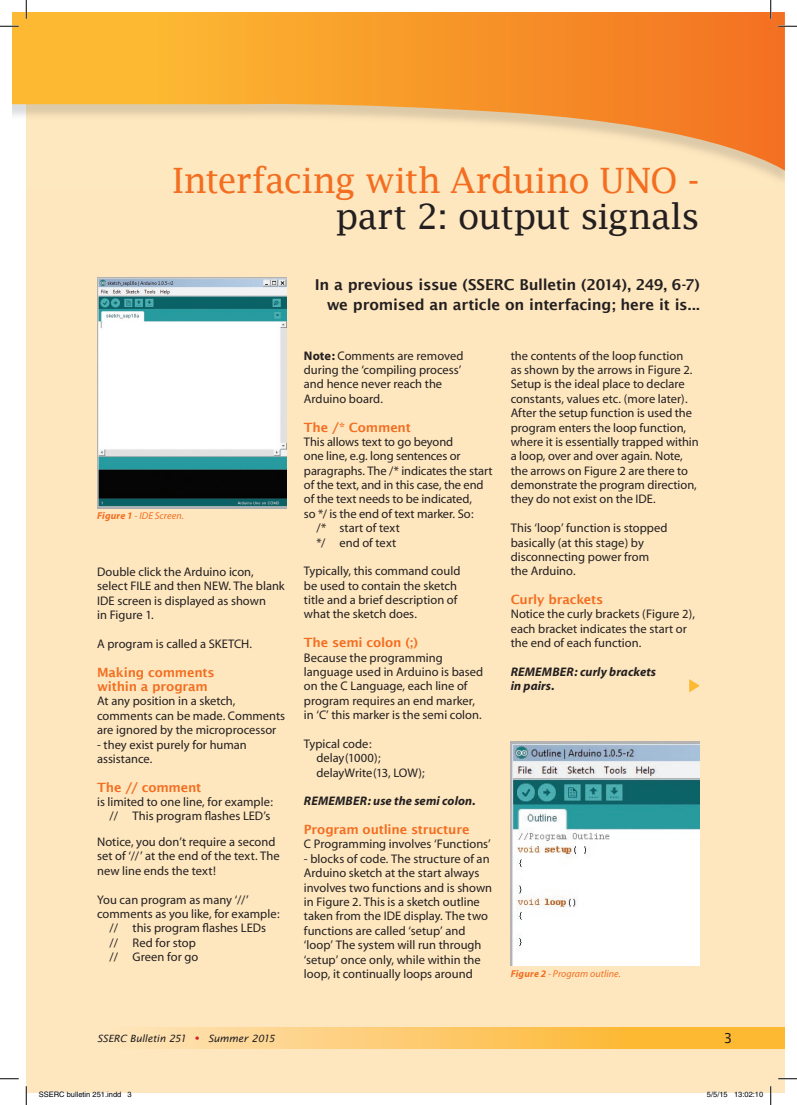
<style>
.page{position:relative;width:797px;height:1105px;background:#fff}
.page>*{position:absolute;margin:0;border:0;box-sizing:border-box;transform-origin:0 0}
.t1{font:35px "Lucida Fax";letter-spacing:-.03em;color:#f36e21}
.t2{font:35px "Lucida Fax";letter-spacing:-.03em;color:#231f20}
.t3{font:600 15px/20px "Lucida Sans";letter-spacing:-.015em;color:#231f20;text-align:right}
.t4{font:13.75px "Lucida Sans";color:#231f20}
.t5{font:600 12.75px/14.4px "Lucida Sans";letter-spacing:-.015em;color:#f36e21}
.t6{font:12.5px/14.4px "Myriad";color:#231f20}
.t7{font:italic 700 12.5px/14.4px "Myriad";letter-spacing:.01em;color:#231f20}
.t8{font:italic 10px "Myriad";letter-spacing:.01em;color:#f36e21}
.t9{font:italic 10px "Lucida Sans";letter-spacing:-.01em;color:#231f20}
.t10{font:7.5px "Helvetica";color:#000}
.s1{font-weight:700}
.s2{font-style:normal;font-size:23.75px;color:#d1232a}
</style>
<div class="page">
<div style="left:26px;top:97px;width:759px;height:996px;background:#fee7bf"></div>
<svg style="left:139px;top:1027px;width:646px;height:21px;background:#fdc866"></svg>
<svg style="left:12px;top:12px;width:773px;height:159px"></svg>
<img style="left:97px;top:278px;width:189px;height:230px">
<img style="left:511px;top:741px;width:188px;height:224px">
<svg style="left:689px;top:679px;width:10px;height:13px"></svg>
<svg style="left:0;top:25px;width:19px;height:2px"></svg>
<svg style="left:778px;top:25px;width:19px;height:2px"></svg>
<svg style="left:0;top:1078px;width:19px;height:1px"></svg>
<svg style="left:778px;top:1078px;width:19px;height:1px"></svg>
<svg style="left:25px;top:0;width:2px;height:19px"></svg>
<svg style="left:25px;top:1086px;width:2px;height:19px"></svg>
<svg style="left:770px;top:0;width:1px;height:19px"></svg>
<svg style="left:770px;top:1086px;width:1px;height:19px"></svg>
<svg style="left:39px;top:1091px;width:82px;height:2px"></svg>
<svg style="left:707px;top:1091px;width:21px;height:2px"></svg>
<svg style="left:734px;top:1092px;width:29px;height:1px"></svg>
<h1 class="t1" style="left:172px;top:160px;width:529px">Interfacing with Arduino UNO -</h1>
<h1 class="t2" style="left:335px;top:197px;width:366px">part 2: output signals</h1>
<p class="t8" style="left:97px;top:511px;width:88px"><span class="s1">Figure 1</span> - IDE Screen.</p>
<p class="t6" style="left:97px;top:565px;width:189px">Double click the Arduino icon, select FILE and then NEW. The blank<br>IDE screen is displayed as shown<br>in Figure 1.</p>
<p class="t6" style="left:97px;top:637px;width:156px">A program is called a SKETCH.</p>
<p class="t5" style="left:97px;top:665px;width:119px">Making comments within a program</p>
<p class="t6" style="left:97px;top:695px;width:190px">At any position in a sketch, comments can be made. Comments are ignored by the microprocessor</p>
<p class="t6" style="left:97px;top:738px;width:151px">- they exist purely for human assistance.</p>
<p class="t5" style="left:97px;top:780px;width:106px">The // comment</p>
<p class="t6" style="left:97px;top:795px;width:177px;text-align:right">is limited to one line, for example: // This program flashes LED’s</p>
<p class="t6" style="left:97px;top:835px;width:184px">Notice, you don’t require a second set of ‘//’ at the end of the text. The new line ends the text!</p>
<p class="t6" style="left:97px;top:893px;width:153px">You can program as many ‘//’</p>
<p class="t6" style="left:97px;top:907px;width:184px">comments as you like, for example:</p>
<p class="t6" style="left:110px;top:921px;width:158px">// this program flashes LEDs</p>
<p class="t6" style="left:110px;top:936px;width:88px">// Red for stop</p>
<p class="t6" style="left:110px;top:950px;width:90px">// Green for go</p>
<p class="t3" style="left:315px;top:274px;width:386px">In a previous issue (SSERC Bulletin (2014), 249, 6-7) we promised an article on interfacing; here it is...</p>
<p class="t6" style="left:511px;top:349px;width:189px">the contents of the loop function<br>as shown by the arrows in Figure 2.<br>Setup is the ideal place to declare constants, values etc. (more later).<br>After the setup function is used the program enters the loop function, where it is essentially trapped within a loop, over and over again. Note, the arrows on Figure 2 are there to demonstrate the program direction, they do not exist on the IDE.</p>
<p class="t6" style="left:511px;top:521px;width:158px">This ‘loop’ function is stopped basically (at this stage) by disconnecting power from the Arduino.</p>
<p class="t5" style="left:511px;top:592px;width:94px">Curly brackets</p>
<p class="t6" style="left:511px;top:608px;width:186px">Notice the curly brackets (Figure 2), each bracket indicates the start or the end of each function.</p>
<p class="t7" style="left:511px;top:665px;width:147px">REMEMBER: curly brackets in pairs.</p>
<p class="t6" style="left:304px;top:349px;width:161px"><span class="s1">Note:</span> Comments are removed during the ‘compiling process’ and hence never reach the<br>Arduino board.</p>
<p class="t5" style="left:304px;top:420px;width:108px">The /* Comment</p>
<p class="t6" style="left:304px;top:435px;width:151px">This allows text to go beyond</p>
<p class="t6" style="left:304px;top:449px;width:158px">one line, e.g. long sentences or</p>
<p class="t6" style="left:304px;top:464px;width:190px">paragraphs. The /* indicates the start</p>
<p class="t6" style="left:304px;top:478px;width:181px">of the text, and in this case, the end</p>
<p class="t6" style="left:304px;top:493px;width:169px">of the text needs to be indicated,</p>
<p class="t6" style="left:304px;top:507px;width:171px">so */ is the end of text marker. So:</p>
<p class="t6" style="left:316px;top:521px;width:85px">/* start of text</p>
<p class="t6" style="left:316px;top:536px;width:81px">*/ end of text</p>
<p class="t6" style="left:304px;top:564px;width:158px">Typically, this command could be used to contain the sketch title and a brief description of what the sketch does.</p>
<p class="t5" style="left:304px;top:635px;width:116px">The semi colon (;)</p>
<p class="t6" style="left:304px;top:651px;width:181px">Because the programming language used in Arduino is based on the C Language, each line of program requires an end marker, in ‘C’ this marker is the semi colon.</p>
<p class="t6" style="left:316px;top:737px;width:110px;text-indent:-12px">Typical code: delay(1000); delayWrite(13, LOW);</p>
<p class="t7" style="left:304px;top:794px;width:173px">REMEMBER: use the semi colon.</p>
<p class="t5" style="left:304px;top:822px;width:167px">Program outline structure</p>
<p class="t6" style="left:304px;top:838px;width:188px">C Programming involves ‘Functions’</p>
<p class="t6" style="left:304px;top:852px;width:190px">- blocks of code. The structure of an Arduino sketch at the start always involves two functions and is shown in Figure 2. This is a sketch outline taken from the IDE display. The two functions are called ‘setup’ and ‘loop’ The system will run through ‘setup’ once only, while within the loop, it continually loops around</p>
<p class="t8" style="left:511px;top:968px;width:112px"><span class="s1">Figure 2</span> - Program outline.</p>
<p class="t9" style="left:97px;top:1033px;width:179px">SSERC Bulletin 251 <span class="s2">•</span> Summer 2015</p>
<p class="t4" style="left:724px;top:1030px;width:10px">3</p>
<p class="t10" style="left:39px;top:1090px;width:94px">SSERC bulletin 251.indd 3</p>
<p class="t10" style="left:707px;top:1090px;width:58px">5/5/15 13:02:10</p>
</div>
